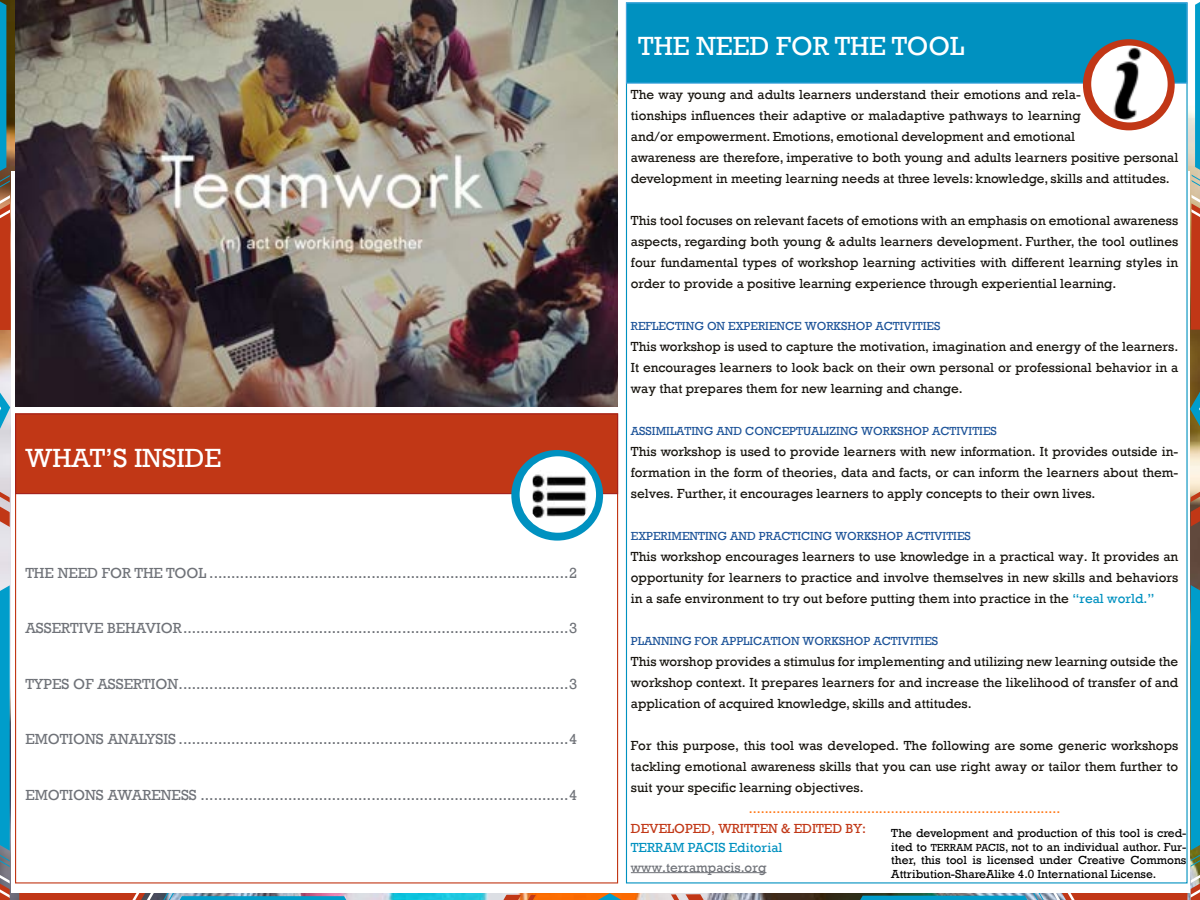
<style>
.page{position:relative;width:1200px;height:900px;background:#fff}
.page>*{position:absolute;margin:0;border:0;box-sizing:border-box;transform-origin:0 0}
.t1{font:27px "Rockwell";color:#fff}
.t2{font:15px "Rockwell";color:#6f7278}
.t3{font:13.5px/21px "Rockwell";color:#17140e;text-align:justify}
.t4{font:13.5px "Rockwell";color:#ff7612}
.t5{font:13.5px "Rockwell";color:#c13716}
.t6{font:13.5px "Rockwell";color:#0091c0}
.t7{font:13.5px "Rockwell";color:#6f7278}
.t8{font:12px/13.5px "Rockwell";color:#000;text-align:justify}
.t9{font:12px "Rockwell";color:#1b5298}
.s1{color:#0091c0}
.s2{font-size:10.5px}
</style>
<div class="page">
<svg style="left:0;top:585px;width:10px;height:315px;background:#1d97bd"></svg>
<svg style="left:0;top:0;width:11px;height:559px;background:#938880"></svg>
<svg style="left:19px;top:893px;width:377px;height:7px;background:#867f87"></svg>
<img style="left:811px;top:585px;width:389px;height:315px">
<svg style="left:443px;top:893px;width:321px;height:7px;background:#b89a7d"></svg>
<svg style="left:1190px;top:2px;width:10px;height:547px;background:#988a79"></svg>
<div style="left:11px;top:171px;width:1179px;height:721px;background:#fff"></div>
<img style="left:15px;top:0;width:603px;height:406px">
<hr style="left:631px;top:872px;width:135px;height:1px;background:#6f7278">
<div style="left:626px;top:2px;width:562px;height:82px;background:#0091c0;border:1px solid #42a5dd"></div>
<div style="left:1083px;top:39px;width:92px;height:91px;background:#c13716;border-radius:50%"></div>
<svg style="left:1091px;top:46px;width:77px;height:76px"></svg>
<img style="left:1093px;top:46px;width:73px;height:74px;border-radius:37px">
<div style="left:15px;top:413px;width:603px;height:81px;background:#c13716;border:1px solid #a3201a"></div>
<div style="left:511px;top:450px;width:92px;height:91px;background:#0091c0;border-radius:50%"></div>
<div style="left:520px;top:456px;width:76px;height:77px;background:#fff;border-radius:50%"></div>
<img style="left:533px;top:470px;width:55px;height:48px">
<h1 class="t1" style="left:25px;top:442px;width:198px">WHAT’S INSIDE</h1>
<p class="t2" style="left:25px;top:564px;width:553px">THE NEED FOR THE TOOL ..................................................................................2</p>
<p class="t2" style="left:25px;top:620px;width:553px">ASSERTIVE BEHAVIOR........................................................................................3</p>
<p class="t2" style="left:25px;top:675px;width:553px">TYPES OF ASSERTION.........................................................................................3</p>
<p class="t2" style="left:25px;top:731px;width:553px">EMOTIONS ANALYSIS .........................................................................................4</p>
<p class="t2" style="left:25px;top:786px;width:553px">EMOTIONS AWARENESS ....................................................................................4</p>
<h1 class="t1" style="left:638px;top:30px;width:327px">THE NEED FOR THE TOOL</h1>
<p class="t3" style="left:631px;top:84px;width:549px;text-align:left">The way young and adults learners understand their emotions and rela-<br>tionships influences their adaptive or maladaptive pathways to learning<br>and/or empowerment. Emotions, emotional development and emotional<br>awareness are therefore, imperative to both young and adults learners positive personal development in meeting learning needs at three levels: knowledge, skills and attitudes.</p>
<p class="t3" style="left:631px;top:210px;width:549px">This tool focuses on relevant facets of emotions with an emphasis on emotional awareness aspects, regarding both young &amp; adults learners development. Further, the tool outlines four fundamental types of workshop learning activities with different learning styles in order to provide a positive learning experience through experiential learning.</p>
<p class="t9" style="left:631px;top:319px;width:311px">REFLECTING ON EXPERIENCE WORKSHOP ACTIVITIES</p>
<p class="t3" style="left:631px;top:336px;width:549px">This workshop is used to capture the motivation, imagination and energy of the learners.<br>It encourages learners to look back on their own personal or professional behavior in a way that prepares them for new learning and change.</p>
<p class="t9" style="left:631px;top:424px;width:368px">ASSIMILATING AND CONCEPTUALIZING WORKSHOP ACTIVITIES</p>
<p class="t3" style="left:631px;top:441px;width:549px">This workshop is used to provide learners with new information. It provides outside in&shy;formation in the form of theories, data and facts, or can inform the learners about them&shy;selves. Further, it encourages learners to apply concepts to their own lives.</p>
<p class="t9" style="left:631px;top:529px;width:342px">EXPERIMENTING AND PRACTICING WORKSHOP ACTIVITIES</p>
<p class="t3" style="left:631px;top:546px;width:549px">This workshop encourages learners to use knowledge in a practical way. It provides an opportunity for learners to practice and involve themselves in new skills and behaviors in a safe environment to try out before putting them into practice in the <span class="s1">“real world.”</span></p>
<p class="t9" style="left:631px;top:634px;width:309px">PLANNING FOR APPLICATION WORKSHOP ACTIVITIES</p>
<p class="t3" style="left:631px;top:651px;width:549px">This worshop provides a stimulus for implementing and utilizing new learning outside the workshop context. It prepares learners for and increase the likelihood of transfer of and application of acquired knowledge, skills and attitudes.</p>
<p class="t3" style="left:631px;top:735px;width:549px">For this purpose, this tool was developed. The following are some generic workshops tackling emotional awareness skills that you can use right away or tailor them further to suit your specific learning objectives.</p>
<p class="t4" style="left:749px;top:801px;width:313px">...............................................................................</p>
<p class="t5" style="left:631px;top:820px;width:237px">DEVELOPED, WRITTEN &amp; EDITED BY:</p>
<p class="t6" style="left:631px;top:840px;width:153px">TERRAM PACIS Editorial</p>
<p class="t7" style="left:631px;top:859px;width:137px">www.terrampacis.org</p>
<p class="t8" style="left:891px;top:826px;width:297px">The development and production of this tool is cred&shy;ited to <span class="s2">TERRAM PACIS</span>, not to an individual author. Fur&shy;ther, this tool is licensed under Creative Commons Attribution-ShareAlike 4.0 International License.</p>
</div>
